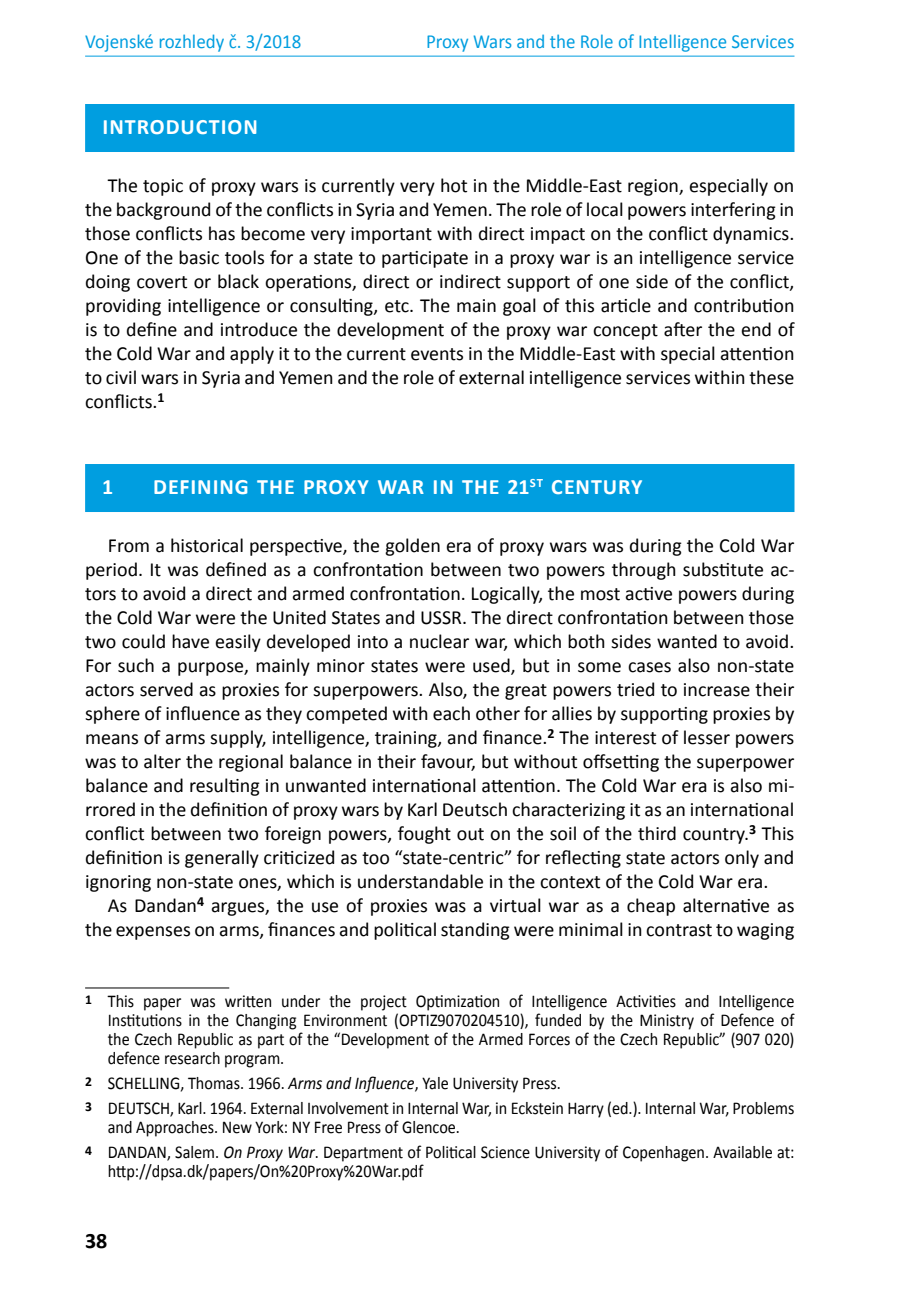
<style>
.page{position:relative;width:908px;height:1304px;background:#fff}
.page>*{position:absolute;margin:0;border:0;box-sizing:border-box;transform-origin:0 0}
.t1{font:700 22px "Calibri";letter-spacing:.04em;color:#fff}
.t2{font:700 22px "Calibri";color:#000}
.t3{font:20px/24px "Calibri";color:#000;text-align:justify}
.t4{font:20px "Calibri";color:#009ee0;scale:.95 1}
.t5{font:18px/19px "Calibri";color:#000;scale:.9 1}
.s1{font-style:italic}
</style>
<div class="page">
<hr style="left:85px;top:56px;width:709px;height:1px;background:#009ee0">
<div style="left:85px;top:104px;width:709px;height:48px;background:#009ee0"></div>
<div style="left:85px;top:464px;width:709px;height:48px;background:#009ee0"></div>
<hr style="left:85px;top:987px;width:144px;height:1px;background:#000">
<p class="t4" style="left:85px;top:29px;width:229px">Vojenské rozhledy č. 3/2018</p>
<p class="t1" style="left:102px;top:113px;width:157px">INTRODUCTION</p>
<p class="t4" style="left:426px;top:29px;width:389px">Proxy Wars and the Role of Intelligence Services</p>
<p class="t3" style="left:85px;top:173px;width:710px;text-indent:23px">The topic of proxy wars is currently very hot in the Middle-East region, especially on the background of the conflicts in Syria and Yemen. The role of local powers interfering in those conflicts has become very important with direct impact on the conflict dynamics.<br>One of the basic tools for a state to participate in a proxy war is an intelligence service doing covert or black operations, direct or indirect support of one side of the conflict, providing intelligence or consulting, etc. The main goal of this article and contribution is to define and introduce the development of the proxy war concept after the end of the Cold War and apply it to the current events in the Middle-East with special attention to civil wars in Syria and Yemen and the role of external intelligence services within these conflicts.<sup>1</sup></p>
<p class="t1" style="left:102px;top:473px;width:13px">1</p>
<p class="t1" style="left:153px;top:473px;width:490px">DEFINING THE PROXY WAR IN THE 21<sup>ST</sup> CENTURY</p>
<p class="t3" style="left:85px;top:533px;width:710px;text-indent:23px">From a historical perspective, the golden era of proxy wars was during the Cold War period. It was defined as a confrontation between two powers through substitute ac&shy;tors to avoid a direct and armed confrontation. Logically, the most active powers during the Cold War were the United States and USSR. The direct confrontation between those two could have easily developed into a nuclear war, which both sides wanted to avoid.<br>For such a purpose, mainly minor states were used, but in some cases also non-state actors served as proxies for superpowers. Also, the great powers tried to increase their sphere of influence as they competed with each other for allies by supporting proxies by means of arms supply, intelligence, training, and finance.<sup>2</sup> The interest of lesser powers was to alter the regional balance in their favour, but without offsetting the superpower balance and resulting in unwanted international attention. The Cold War era is also mi&shy;rrored in the definition of proxy wars by Karl Deutsch characterizing it as an international conflict between two foreign powers, fought out on the soil of the third country.<sup>3</sup> This definition is generally criticized as too “state-centric” for reflecting state actors only and ignoring non-state ones, which is understandable in the context of the Cold War era.</p>
<p class="t3" style="left:85px;top:893px;width:710px;text-align:right">As Dandan<sup>4</sup> argues, the use of proxies was a virtual war as a cheap alternative as the expenses on arms, finances and political standing were minimal in contrast to waging</p>
<p class="t5" style="left:108px;top:992px;width:764px;text-align:justify;text-indent:-23px"><sup>1</sup> This paper was written under the project Optimization of Intelligence Activities and Intelligence Institutions in the Changing Environment (OPTIZ9070204510), funded by the Ministry of Defence of the Czech Republic as part of the “Development of the Armed Forces of the Czech Republic” (907 020) defence research program.</p>
<p class="t5" style="left:85px;top:1071px;width:789px;line-height:25px"><sup>2</sup> SCHELLING, Thomas. 1966. <span class="s1">Arms and Influence</span>, Yale University Press.<br><sup>3</sup> DEUTSCH, Karl. 1964. External Involvement in Internal War, in Eckstein Harry (ed.). Internal War, Problems</p>
<p class="t5" style="left:85px;top:1115px;width:789px;line-height:25px;text-indent:23px">and Approaches. New York: NY Free Press of Glencoe.<br><sup>4</sup> DANDAN, Salem. <span class="s1">On Proxy War</span>. Department of Political Science University of Copenhagen. Available at:</p>
<p class="t5" style="left:108px;top:1162px;width:352px">http://dpsa.dk/papers/On%20Proxy%20War.pdf</p>
<p class="t2" style="left:85px;top:1227px;width:24px">38</p>
</div>
